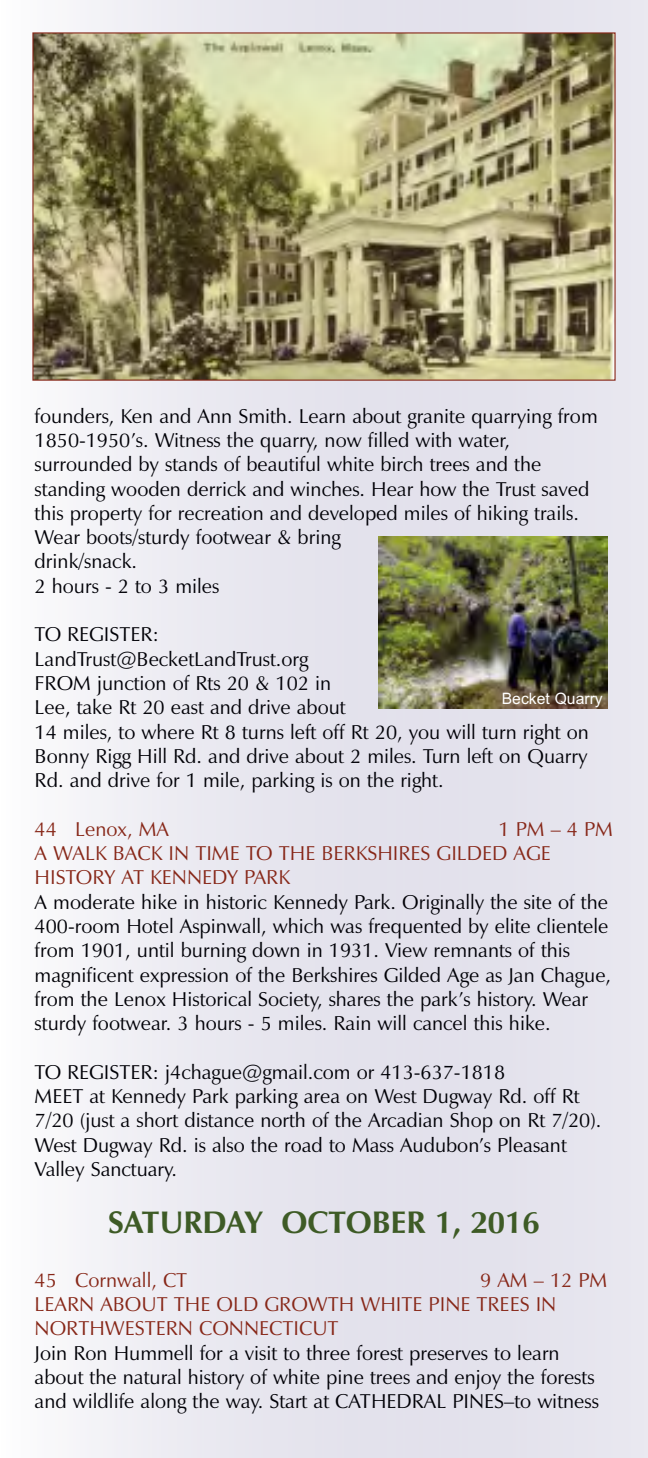
<style>
.page{position:relative;width:648px;height:1458px;background:#fff}
.page>*{position:absolute;margin:0;border:0;box-sizing:border-box;transform-origin:0 0}
.t1{font:700 31.5px "Zapf Humanist 601 BT";color:#3e5b26}
.t2{font:20.25px/24.3px "Zapf Humanist 601 BT";color:#000006}
.t3{font:20.25px/24.3px "Zapf Humanist 601 BT";color:#872718}
.t4{font:15.75px "Arial";color:#fff}
</style>
<div class="page">
<img style="left:80px;top:0;width:568px;height:1458px">
<img style="left:34px;top:34px;width:580px;height:345px">
<img style="left:378px;top:536px;width:230px;height:172px">
<p class="t2" style="left:35px;top:403px;width:565px">founders, Ken and Ann Smith. Learn about granite quarrying from 1850-1950’s. Witness the quarry, now filled with water, surrounded by stands of beautiful white birch trees and the standing wooden derrick and winches. Hear how the Trust saved this property for recreation and developed miles of hiking trails.<br>Wear boots/sturdy footwear &amp; bring<br>drink/snack.<br>2 hours - 2 to 3 miles</p>
<p class="t2" style="left:35px;top:622px;width:556px">TO REGISTER:<br>LandTrust@BecketLandTrust.org<br>FROM junction of Rts 20 &amp; 102 in<br>Lee, take Rt 20 east and drive about<br>14 miles, to where Rt 8 turns left off Rt 20, you will turn right on Bonny Rigg Hill Rd. and drive about 2 miles. Turn left on Quarry Rd. and drive for 1 mile, parking is on the right.</p>
<p class="t3" style="left:35px;top:817px;width:136px">44 Lenox, MA</p>
<p class="t4" style="left:502px;top:690px;width:103px">Becket Quarry</p>
<p class="t3" style="left:35px;top:817px;width:580px;text-indent:464px">1 PM – 4 PM<br>A WALK BACK IN TIME TO THE BERKSHIRES GILDED AGE<br>HISTORY AT KENNEDY PARK</p>
<p class="t2" style="left:35px;top:889px;width:578px">A moderate hike in historic Kennedy Park. Originally the site of the 400-room Hotel Aspinwall, which was frequented by elite clientele from 1901, until burning down in 1931. View remnants of this magnificent expression of the Berkshires Gilded Age as Jan Chague, from the Lenox Historical Society, shares the park’s history. Wear sturdy footwear. 3 hours - 5 miles. Rain will cancel this hike.</p>
<p class="t2" style="left:35px;top:1060px;width:568px">TO REGISTER: j4chague@gmail.com or 413-637-1818<br>MEET at Kennedy Park parking area on West Dugway Rd. off Rt 7/20 (just a short distance north of the Arcadian Shop on Rt 7/20).<br>West Dugway Rd. is also the road to Mass Audubon’s Pleasant Valley Sanctuary.</p>
<h1 class="t1" style="left:108px;top:1204px;width:433px">SATURDAY OCTOBER 1, 2016</h1>
<p class="t3" style="left:35px;top:1267px;width:154px">45 Cornwall, CT</p>
<p class="t3" style="left:35px;top:1267px;width:574px;text-indent:446px">9 AM – 12 PM<br>LEARN ABOUT THE OLD GROWTH WHITE PINE TREES IN<br>NORTHWESTERN CONNECTICUT</p>
<p class="t2" style="left:35px;top:1340px;width:566px">Join Ron Hummell for a visit to three forest preserves to learn about the natural history of white pine trees and enjoy the forests and wildlife along the way. Start at CATHEDRAL PINES–to witness</p>
</div>
